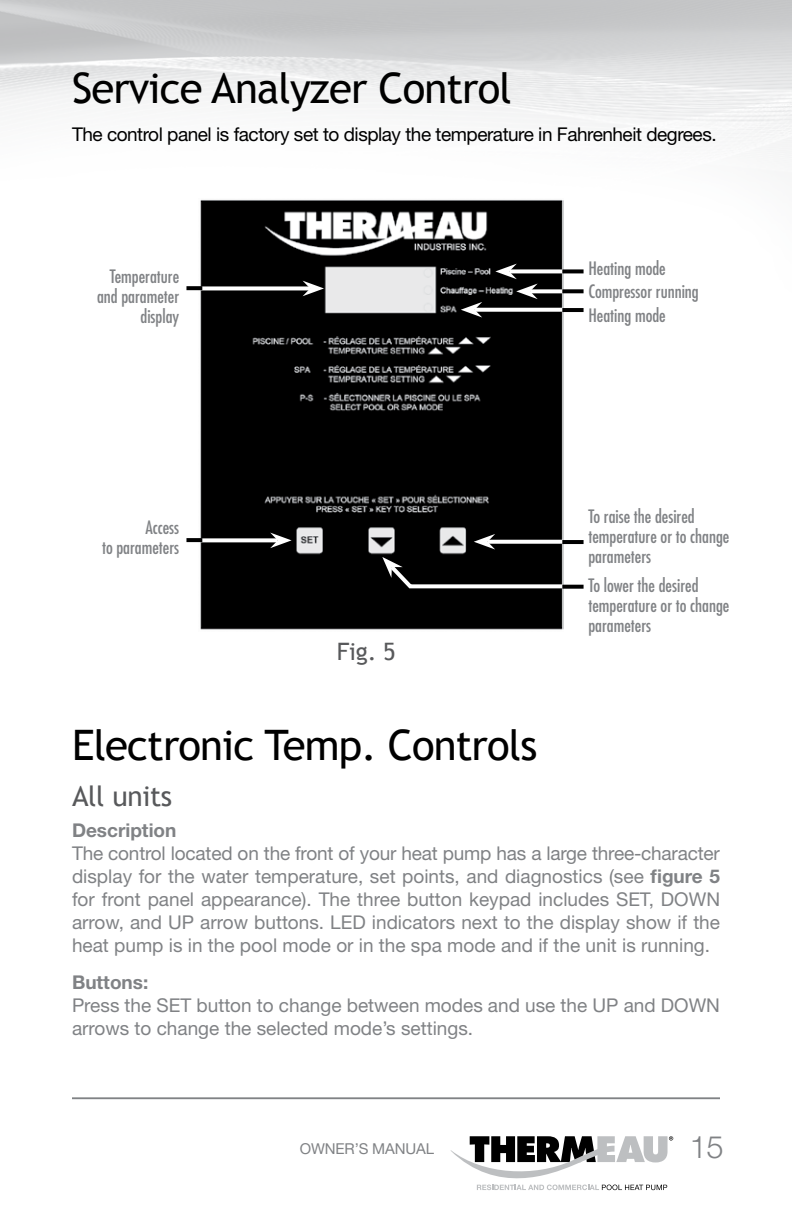
<style>
.page{position:relative;width:792px;height:1224px;background:#fff}
.page>*{position:absolute;margin:0;border:0;box-sizing:border-box;transform-origin:0 0}
.t1{font:42px "Trebuchet MS";letter-spacing:-.02em;color:#000}
.t2{font:300 31px "Helvetica Neue LT Std";color:#808285}
.t3{font:28px "Trebuchet MS";letter-spacing:-.01em;color:#58595b}
.t4{font:24px "Trebuchet MS";color:#58595b}
.t5{font:19px/23px "Helvetica Neue";color:#808285;text-align:justify}
.t6{font:19px "Helvetica Neue";letter-spacing:-.025em;color:#000}
.t7{font:700 19px "Helvetica Neue LT Std";color:#808285}
.t8{font:condensed 18px/20px "Futura Std";color:#808285}
.t9{font:15px "Helvetica Neue";letter-spacing:-.01em;color:#808285}
.s1{font-family:"Helvetica Neue LT Std";font-weight:700}
</style>
<div class="page">
<svg style="left:450px;top:1136px;width:223px;height:55px"></svg>
<hr style="left:72px;top:1098px;width:648px;height:1px;background:#808285">
<img style="left:199px;top:199px;width:365px;height:431px">
<svg style="left:538px;top:269px;width:24px;height:4px"></svg>
<svg style="left:538px;top:289px;width:24px;height:4px"></svg>
<svg style="left:495px;top:264px;width:43px;height:35px"></svg>
<svg style="left:482px;top:308px;width:80px;height:4px"></svg>
<svg style="left:461px;top:302px;width:21px;height:16px"></svg>
<svg style="left:495px;top:540px;width:67px;height:4px"></svg>
<svg style="left:474px;top:534px;width:21px;height:16px"></svg>
<svg style="left:382px;top:557px;width:185px;height:33px"></svg>
<svg style="left:202px;top:286px;width:101px;height:4px"></svg>
<svg style="left:303px;top:281px;width:21px;height:15px"></svg>
<svg style="left:202px;top:538px;width:68px;height:4px"></svg>
<svg style="left:270px;top:533px;width:22px;height:15px"></svg>
<svg style="left:562px;top:269px;width:22px;height:4px"></svg>
<svg style="left:562px;top:289px;width:22px;height:4px"></svg>
<hr style="left:562px;top:308px;width:22px;height:4px;background:#000">
<hr style="left:562px;top:540px;width:22px;height:4px;background:#000">
<svg style="left:562px;top:585px;width:22px;height:4px"></svg>
<svg style="left:186px;top:286px;width:16px;height:4px"></svg>
<svg style="left:186px;top:538px;width:16px;height:4px"></svg>
<h1 class="t1" style="left:72px;top:63px;width:441px">Service Analyzer Control</h1>
<p class="t6" style="left:72px;top:123px;width:646px">The control panel is factory set to display the temperature in Fahrenheit degrees.</p>
<p class="t8" style="left:97px;top:266px;width:84px;text-align:right">Temperature and parameter display</p>
<p class="t8" style="left:102px;top:517px;width:79px;text-align:right">Access<br>to parameters</p>
<p class="t4" style="left:337px;top:637px;width:60px">Fig. 5</p>
<p class="t8" style="left:588px;top:256px;width:112px;line-height:23.6px">Heating mode<br>Compressor running<br>Heating mode</p>
<p class="t8" style="left:588px;top:506px;width:143px">To raise the desired temperature or to change parameters</p>
<p class="t8" style="left:588px;top:575px;width:143px">To lower the desired temperature or to change parameters</p>
<h1 class="t1" style="left:72px;top:720px;width:467px">Electronic Temp. Controls</h1>
<h3 class="t3" style="left:72px;top:780px;width:102px">All units</h3>
<p class="t7" style="left:72px;top:818px;width:106px">Description</p>
<p class="t5" style="left:72px;top:842px;width:650px">The control located on the front of your heat pump has a large three-character display for the water temperature, set points, and diagnostics (see <span class="s1">figure 5 </span>for front panel appearance). The three button keypad includes SET, DOWN arrow, and UP arrow buttons. LED indicators next to the display show if the heat pump is in the pool mode or in the spa mode and if the unit is running.</p>
<p class="t7" style="left:72px;top:971px;width:78px">Buttons:</p>
<p class="t5" style="left:72px;top:994px;width:649px">Press the SET button to change between modes and use the UP and DOWN arrows to change the selected mode’s settings.</p>
<p class="t9" style="left:300px;top:1140px;width:136px">OWNER’S MANUAL</p>
<h2 class="t2" style="left:690px;top:1128px;width:36px">15</h2>
</div>
